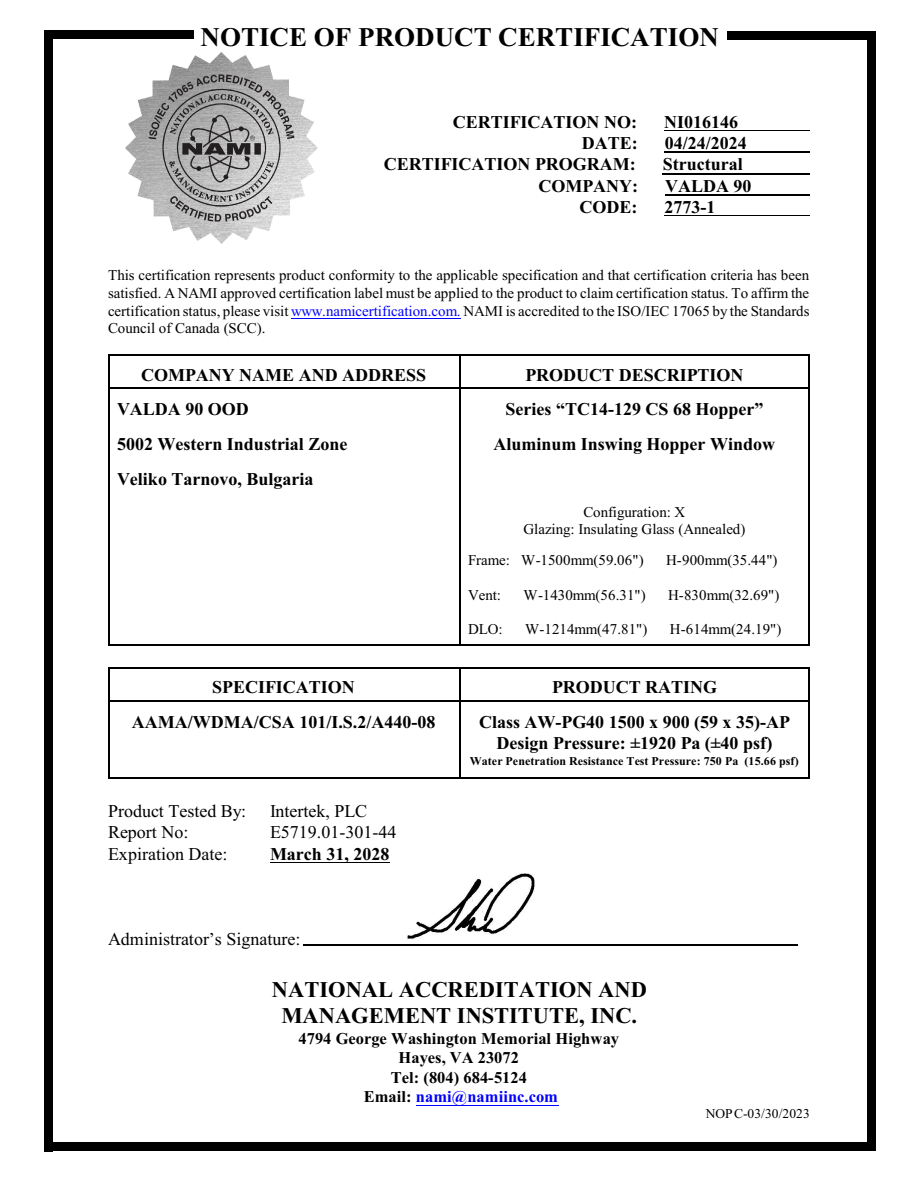
<style>
.page{position:relative;width:918px;height:1188px;background:#fff}
.page>*{position:absolute;margin:0;border:0;box-sizing:border-box;transform-origin:0 0}
.t1{font:700 27px "Times New Roman";color:#000}
.t2{font:700 22.5px/26.2px "Times New Roman";color:#000;text-align:center}
.t3{font:700 18px/21.3px "Times New Roman";color:#000;text-align:center}
.t4{font:18px "Times New Roman";color:#000}
.t5{font:700 16.5px/19.5px "Times New Roman";color:#000;text-align:center}
.t6{font:15px/17.7px "Times New Roman";color:#000;text-align:justify}
.t7{font:13.5px "Times New Roman";letter-spacing:.005em;color:#000}
.t8{font:700 12px "Times New Roman";color:#000}
.s1{color:#00f}
</style>
<div class="page">
<hr style="left:108px;top:355px;width:351px;height:1px;background:#000">
<hr style="left:108px;top:356px;width:1px;height:33px;background:#000">
<hr style="left:108px;top:388px;width:351px;height:1px;background:#000">
<hr style="left:809px;top:355px;width:1px;height:34px;background:#000">
<hr style="left:459px;top:355px;width:351px;height:1px;background:#000">
<hr style="left:459px;top:356px;width:1px;height:33px;background:#000">
<hr style="left:459px;top:388px;width:349px;height:1px;background:#000">
<hr style="left:108px;top:389px;width:1px;height:35px;background:#000">
<hr style="left:809px;top:389px;width:1px;height:35px;background:#000">
<hr style="left:459px;top:389px;width:1px;height:35px;background:#000">
<hr style="left:108px;top:424px;width:1px;height:35px;background:#000">
<hr style="left:809px;top:424px;width:1px;height:35px;background:#000">
<hr style="left:459px;top:424px;width:1px;height:35px;background:#000">
<hr style="left:108px;top:459px;width:1px;height:34px;background:#000">
<hr style="left:809px;top:459px;width:1px;height:34px;background:#000">
<hr style="left:459px;top:459px;width:1px;height:34px;background:#000">
<hr style="left:108px;top:494px;width:1px;height:48px;background:#000">
<hr style="left:809px;top:494px;width:1px;height:48px;background:#000">
<hr style="left:459px;top:494px;width:1px;height:48px;background:#000">
<hr style="left:108px;top:542px;width:1px;height:35px;background:#000">
<hr style="left:809px;top:542px;width:1px;height:35px;background:#000">
<hr style="left:459px;top:542px;width:1px;height:35px;background:#000">
<hr style="left:108px;top:577px;width:1px;height:34px;background:#000">
<hr style="left:809px;top:577px;width:1px;height:34px;background:#000">
<hr style="left:459px;top:577px;width:1px;height:34px;background:#000">
<hr style="left:108px;top:644px;width:351px;height:2px;background:#000">
<hr style="left:108px;top:611px;width:1px;height:33px;background:#000">
<hr style="left:809px;top:611px;width:1px;height:35px;background:#000">
<hr style="left:459px;top:644px;width:351px;height:2px;background:#000">
<hr style="left:459px;top:611px;width:1px;height:33px;background:#000">
<hr style="left:108px;top:667px;width:351px;height:1px;background:#000">
<hr style="left:108px;top:669px;width:1px;height:32px;background:#000">
<hr style="left:108px;top:700px;width:351px;height:1px;background:#000">
<hr style="left:809px;top:667px;width:1px;height:34px;background:#000">
<hr style="left:459px;top:667px;width:351px;height:1px;background:#000">
<hr style="left:459px;top:669px;width:1px;height:32px;background:#000">
<hr style="left:459px;top:700px;width:349px;height:1px;background:#000">
<hr style="left:108px;top:777px;width:351px;height:2px;background:#000">
<hr style="left:108px;top:702px;width:1px;height:75px;background:#000">
<hr style="left:809px;top:702px;width:1px;height:77px;background:#000">
<hr style="left:459px;top:777px;width:351px;height:2px;background:#000">
<hr style="left:459px;top:702px;width:1px;height:75px;background:#000">
<img style="left:125px;top:52px;width:193px;height:192px">
<hr style="left:664px;top:130px;width:146px;height:1px;background:#000">
<hr style="left:665px;top:152px;width:145px;height:1px;background:#000">
<hr style="left:663px;top:173px;width:147px;height:1px;background:#000">
<hr style="left:665px;top:194px;width:145px;height:1px;background:#000">
<hr style="left:665px;top:215px;width:145px;height:1px;background:#000">
<hr style="left:291px;top:318px;width:170px;height:1px;background:#00f">
<hr style="left:270px;top:862px;width:119px;height:1px;background:#000">
<hr style="left:416px;top:1105px;width:142px;height:1px;background:#00f">
<div style="left:867px;top:32px;width:8px;height:1119px;background:#000"></div>
<div style="left:728px;top:32px;width:147px;height:8px;background:#000"></div>
<div style="left:44px;top:31px;width:9px;height:1120px;background:#000"></div>
<div style="left:44px;top:30px;width:150px;height:9px;background:#000"></div>
<hr style="left:303px;top:944px;width:495px;height:2px;background:#000">
<div style="left:44px;top:1142px;width:831px;height:9px;background:#000"></div>
<img style="left:407px;top:874px;width:128px;height:65px">
<h1 class="t1" style="left:201px;top:28px;width:520px">NOTICE OF PRODUCT CERTIFICATION</h1>
<p class="t3" style="left:453px;top:113px;width:186px">CERTIFICATION NO:</p>
<p class="t3" style="left:664px;top:113px;width:75px">NI016146</p>
<p class="t3" style="left:582px;top:134px;width:57px">DATE:</p>
<p class="t3" style="left:665px;top:134px;width:84px">04/24/2024</p>
<p class="t3" style="left:384px;top:155px;width:254px">CERTIFICATION PROGRAM:</p>
<p class="t3" style="left:663px;top:155px;width:81px">Structural</p>
<p class="t3" style="left:539px;top:177px;width:101px">COMPANY:</p>
<p class="t3" style="left:665px;top:177px;width:88px">VALDA 90</p>
<p class="t3" style="left:580px;top:198px;width:59px">CODE:</p>
<p class="t3" style="left:665px;top:198px;width:52px">2773-1</p>
<p class="t6" style="left:108px;top:268px;width:703px">This certification represents product conformity to the applicable specification and that certification criteria has been satisfied. A NAMI approved certification label must be applied to the product to claim certification status. To affirm the certification status, please visit <span class="s1">www.namicertification.com.</span> NAMI is accredited to the ISO/IEC 17065 by the Standards Council of Canada (SCC).</p>
<p class="t3" style="left:141px;top:366px;width:287px">COMPANY NAME AND ADDRESS</p>
<p class="t3" style="left:525px;top:366px;width:220px">PRODUCT DESCRIPTION</p>
<p class="t3" style="left:117px;top:400px;width:133px">VALDA 90 OOD</p>
<p class="t3" style="left:506px;top:400px;width:259px">Series “TC14-129 CS 68 Hopper”</p>
<p class="t3" style="left:117px;top:435px;width:232px">5002 Western Industrial Zone</p>
<p class="t3" style="left:494px;top:435px;width:283px">Aluminum Inswing Hopper Window</p>
<p class="t3" style="left:117px;top:470px;width:198px">Veliko Tarnovo, Bulgaria</p>
<p class="t6" style="left:523px;top:504px;width:224px;text-align:center">Configuration: X<br>Glazing: Insulating Glass (Annealed)</p>
<p class="t6" style="left:468px;top:553px;width:177px">Frame: W-1500mm(59.06")</p>
<p class="t6" style="left:666px;top:553px;width:113px">H-900mm(35.44")</p>
<p class="t6" style="left:468px;top:587px;width:35px">Vent:</p>
<p class="t6" style="left:524px;top:587px;width:124px">W-1430mm(56.31")</p>
<p class="t6" style="left:668px;top:587px;width:113px">H-830mm(32.69")</p>
<p class="t6" style="left:468px;top:622px;width:36px">DLO:</p>
<p class="t6" style="left:525px;top:622px;width:124px">W-1214mm(47.81")</p>
<p class="t6" style="left:670px;top:622px;width:113px">H-614mm(24.19")</p>
<p class="t3" style="left:212px;top:679px;width:144px">SPECIFICATION</p>
<p class="t3" style="left:552px;top:679px;width:167px">PRODUCT RATING</p>
<p class="t3" style="left:132px;top:713px;width:305px">AAMA/WDMA/CSA 101/I.S.2/A440-08</p>
<p class="t3" style="left:479px;top:713px;width:312px">Class AW-PG40 1500 x 900 (59 x 35)-AP<br>Design Pressure: ±1920 Pa (±40 psf)</p>
<p class="t8" style="left:470px;top:757px;width:330px">Water Penetration Resistance Test Pressure: 750 Pa (15.66 psf)</p>
<p class="t4" style="left:108px;top:804px;width:140px">Product Tested By:</p>
<p class="t4" style="left:270px;top:804px;width:99px">Intertek, PLC</p>
<p class="t4" style="left:108px;top:826px;width:82px">Report No:</p>
<p class="t4" style="left:270px;top:826px;width:128px">E5719.01-301-44</p>
<p class="t4" style="left:108px;top:847px;width:121px">Expiration Date:</p>
<p class="t3" style="left:270px;top:845px;width:121px">March 31, 2028</p>
<p class="t4" style="left:108px;top:932px;width:194px">Administrator’s Signature:</p>
<h2 class="t2" style="left:272px;top:978px;width:376px">NATIONAL ACCREDITATION AND<br>MANAGEMENT INSTITUTE, INC.</h2>
<p class="t5" style="left:299px;top:1030px;width:322px">4794 George Washington Memorial Highway<br>Hayes, VA 23072<br>Tel: (804) 684-5124<br>Email: <span class="s1">nami@namiinc.com</span></p>
<p class="t7" style="left:706px;top:1109px;width:106px">NOPC-03/30/2023</p>
</div>
